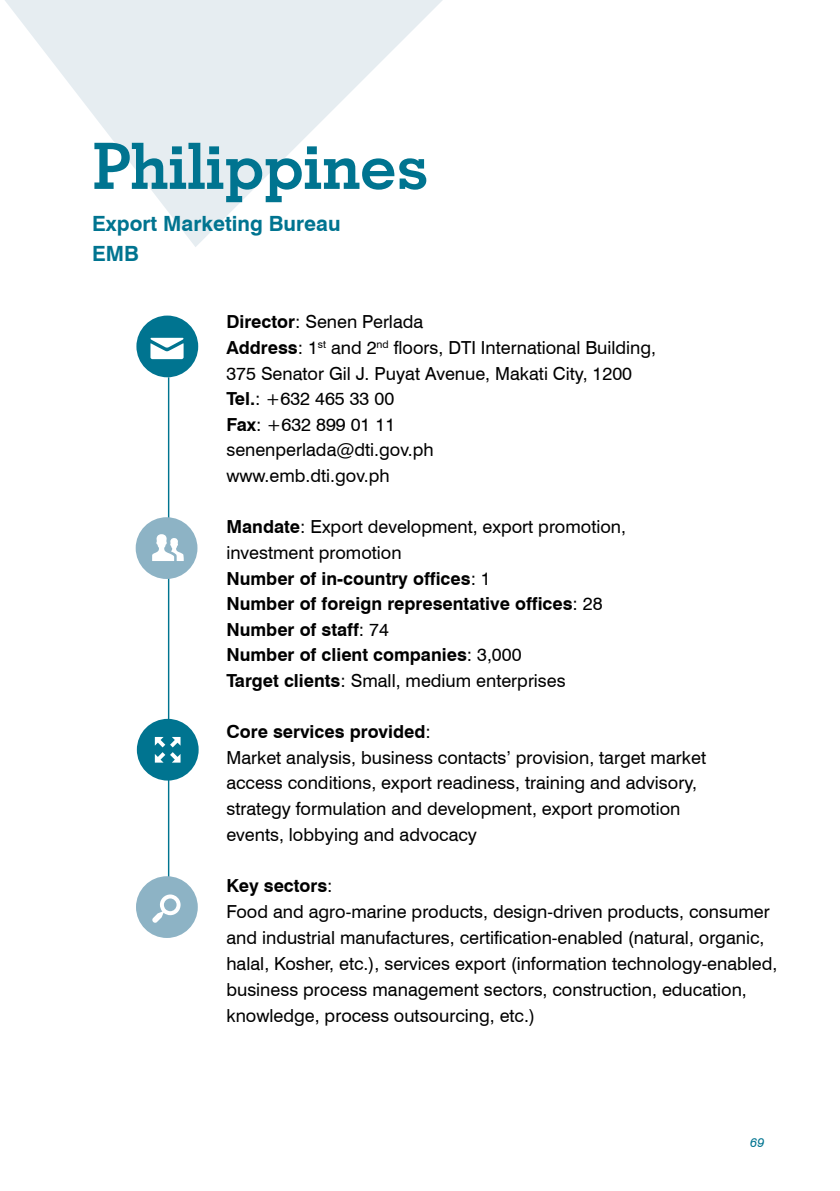
<style>
.page{position:relative;width:840px;height:1191px;background:#fff}
.page>*{position:absolute;margin:0;border:0;box-sizing:border-box;transform-origin:0 0}
.t1{font:700 64px "Geometric Slab 703 BT";color:#007490}
.t2{font:700 21px/30px "Swiss 721 BT";color:#007490}
.t3{font:18px/25.6px "Swiss 721 BT";color:#000}
.t4{font:700 18px/25.6px "Swiss 721 BT";color:#000}
.t5{font:italic 12.8px "Swiss 721 BT";color:#007490}
.s1{font-weight:700}
.s2{font-weight:400}
</style>
<div class="page">
<svg style="left:5px;top:0;width:438px;height:247px"></svg>
<hr style="left:168px;top:377px;width:1px;height:522px;background:#007490">
<div style="left:136px;top:315px;width:62px;height:62px;background:#007490;border-radius:50%"></div>
<div style="left:136px;top:517px;width:61px;height:62px;background:#8db3c5;border-radius:50%"></div>
<svg style="left:152px;top:534px;width:32px;height:27px"></svg>
<svg style="left:150px;top:338px;width:34px;height:21px"></svg>
<div style="left:136px;top:876px;width:62px;height:62px;background:#8db3c5;border-radius:50%"></div>
<svg style="left:152px;top:894px;width:28px;height:28px"></svg>
<div style="left:137px;top:719px;width:61px;height:61px;background:#007490;border-radius:50%"></div>
<svg style="left:155px;top:737px;width:25px;height:25px"></svg>
<h1 class="t1" style="left:93px;top:127px;width:337px">Philippines</h1>
<p class="t2" style="left:92px;top:208px;width:250px">Export Marketing Bureau<br>EMB</p>
<p class="t3" style="left:226px;top:309px;width:431px"><span class="s1">Director</span>: Senen Perlada<br><span class="s1">Address</span>: 1<sup>st</sup> and 2<sup>nd</sup> floors, DTI International Building,<br>375 Senator Gil J. Puyat Avenue, Makati City, 1200<br><span class="s1">Tel.</span>: +632 465 33 00<br><span class="s1">Fax</span>: +632 899 01 11<br>senenperlada@dti.gov.ph<br>www.emb.dti.gov.ph</p>
<p class="t4" style="left:226px;top:514px;width:401px">Mandate<span class="s2">: Export development, export promotion, investment promotion<br></span>Number of in-country offices<span class="s2">: 1<br></span>Number of foreign representative offices<span class="s2">: 28<br></span>Number of staff<span class="s2">: 74<br></span>Number of client companies<span class="s2">: 3,000<br></span>Target clients<span class="s2">: Small, medium enterprises</span></p>
<p class="t3" style="left:226px;top:719px;width:481px"><span class="s1">Core services provided</span>:<br>Market analysis, business contacts’ provision, target market access conditions, export readiness, training and advisory, strategy formulation and development, export promotion events, lobbying and advocacy</p>
<p class="t3" style="left:226px;top:872px;width:552px"><span class="s1">Key sectors</span>:<br>Food and agro-marine products, design-driven products, consumer and industrial manufactures, certification-enabled (natural, organic, halal, Kosher, etc.), services export (information technology-enabled, business process management sectors, construction, education, knowledge, process outsourcing, etc.)</p>
<p class="t5" style="left:749px;top:1134px;width:16px">69</p>
</div>
